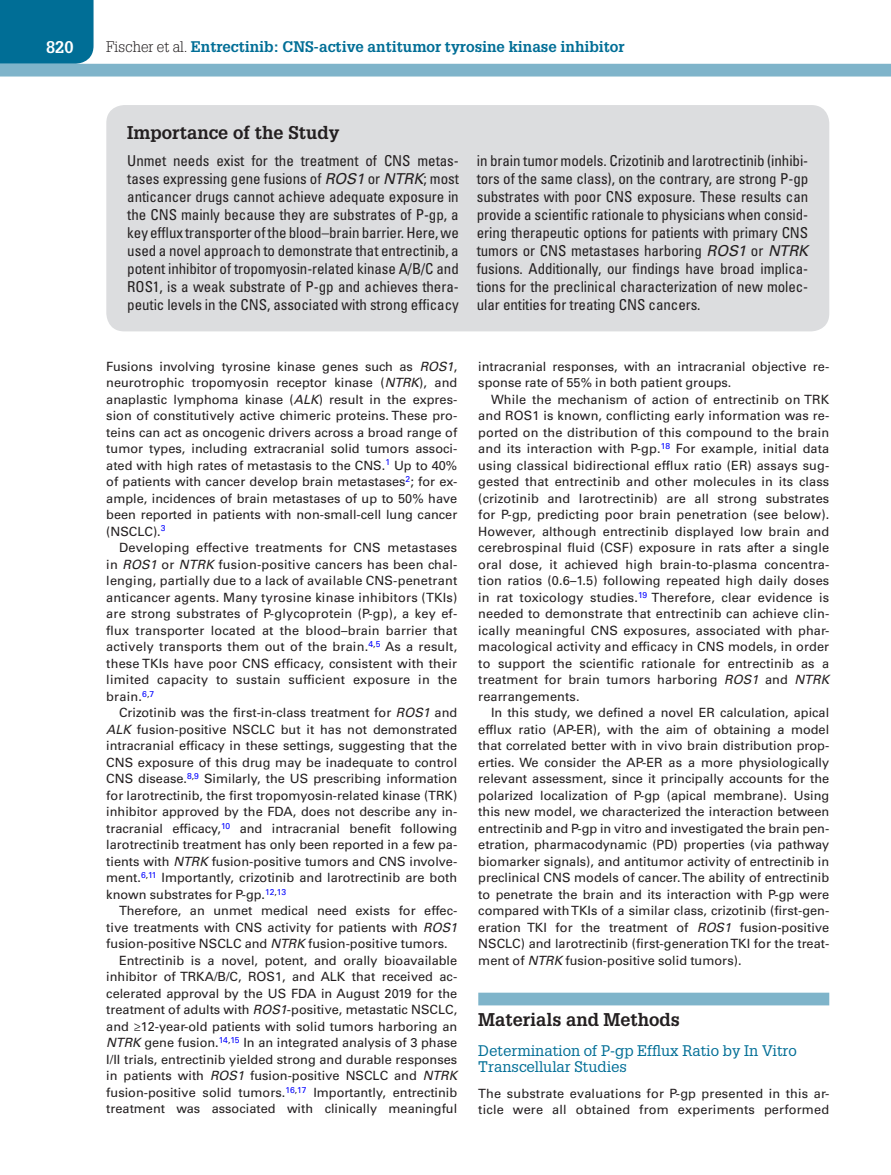
<style>
.page{position:relative;width:891px;height:1175px;background:#fff}
.page>*{position:absolute;margin:0;border:0;box-sizing:border-box;transform-origin:0 0}
.t1{font:700 18px "Glypha LT Std";color:#231f20}
.t2{font:700 16.5px "Glypha LT Std";color:#fff}
.t3{font:condensed 15px/18px "Univers LT Std";letter-spacing:-.005em;color:#231f20;text-align:justify}
.t4{font:700 15px "Glypha LT Std";color:#006e96}
.t5{font:15px/16.5px "Glypha LT Std";color:#006e96}
.t6{font:12.75px/16.5px "Univers LT Std";color:#231f20;text-align:justify}
.s1{font-weight:300;color:#231f20}
.s2{font-style:italic;font-stretch:normal}
.s3{font-style:italic}
</style>
<div class="page">
<div style="left:0;top:0;width:94px;height:64px;background:#006e96"></div>
<div style="left:0;top:64px;width:891px;height:12px;background:#7fb4ca"></div>
<div style="left:478px;top:992px;width:351px;height:13px;background:#7fb4ca"></div>
<div style="left:106px;top:105px;width:723px;height:226px;background:#dcdddf;border-radius:18px"></div>
<p class="t2" style="left:46px;top:37px;width:29px">820</p>
<p class="t4" style="left:106px;top:37px;width:520px"><span class="s1">Fischer et al.</span> Entrectinib: CNS-active antitumor tyrosine kinase inhibitor</p>
<h1 class="t1" style="left:127px;top:121px;width:214px">Importance of the Study</h1>
<p class="t3" style="left:127px;top:151px;width:333px">Unmet needs exist for the treatment of CNS metas&shy;tases expressing gene fusions of <span class="s2">ROS1</span> or <span class="s2">NTRK</span>; most anticancer drugs cannot achieve adequate exposure in the CNS mainly because they are substrates of P-gp, a key efflux transporter of the blood–brain barrier. Here, we used a novel approach to demonstrate that entrectinib, a potent inhibitor of tropomyosin-related kinase A/B/C and ROS1, is a weak substrate of P-gp and achieves thera&shy;peutic levels in the CNS, associated with strong efficacy</p>
<p class="t3" style="left:477px;top:151px;width:333px">in brain tumor models. Crizotinib and larotrectinib (inhibi&shy;tors of the same class), on the contrary, are strong P-gp substrates with poor CNS exposure. These results can provide a scientific rationale to physicians when consid&shy;ering therapeutic options for patients with primary CNS tumors or CNS metastases harboring <span class="s2">ROS1</span> or <span class="s2">NTRK </span>fusions. Additionally, our findings have broad implica&shy;tions for the preclinical characterization of new molec&shy;ular entities for treating CNS cancers.</p>
<p class="t6" style="left:106px;top:358px;width:353px">Fusions involving tyrosine kinase genes such as <span class="s3">ROS1</span>, neurotrophic tropomyosin receptor kinase (<span class="s3">NTRK</span>), and anaplastic lymphoma kinase (<span class="s3">ALK</span>) result in the expres&shy;sion of constitutively active chimeric proteins. These pro&shy;teins can act as oncogenic drivers across a broad range of tumor types, including extracranial solid tumors associ&shy;ated with high rates of metastasis to the CNS.<sup>1</sup> Up to 40% of patients with cancer develop brain metastases<sup>2</sup>; for ex&shy;ample, incidences of brain metastases of up to 50% have been reported in patients with non-small-cell lung cancer (NSCLC).<sup>3</sup></p>
<p class="t6" style="left:106px;top:539px;width:353px;text-indent:13px">Developing effective treatments for CNS metastases in <span class="s3">ROS1</span> or <span class="s3">NTRK</span> fusion-positive cancers has been chal&shy;lenging, partially due to a lack of available CNS-penetrant anticancer agents. Many tyrosine kinase inhibitors (TKIs) are strong substrates of P-glycoprotein (P-gp), a key ef&shy;flux transporter located at the blood–brain barrier that actively transports them out of the brain.<sup>4</sup><sup>,</sup><sup>5</sup> As a result, these TKIs have poor CNS efficacy, consistent with their limited capacity to sustain sufficient exposure in the brain.<sup>6</sup><sup>,</sup><sup>7</sup></p>
<p class="t6" style="left:106px;top:704px;width:353px;text-indent:13px">Crizotinib was the first-in-class treatment for <span class="s3">ROS1</span> and <span class="s3">ALK</span> fusion-positive NSCLC but it has not demonstrated intracranial efficacy in these settings, suggesting that the CNS exposure of this drug may be inadequate to control CNS disease.<sup>8</sup><sup>,</sup><sup>9</sup> Similarly, the US prescribing information for larotrectinib, the first tropomyosin-related kinase (TRK) inhibitor approved by the FDA, does not describe any in&shy;tracranial efficacy,<sup>10</sup> and intracranial benefit following larotrectinib treatment has only been reported in a few pa&shy;tients with <span class="s3">NTRK</span> fusion-positive tumors and CNS involve&shy;ment.<sup>6</sup><sup>,</sup><sup>11</sup> Importantly, crizotinib and larotrectinib are both known substrates for P-gp.<sup>12</sup><sup>,</sup><sup>13</sup></p>
<p class="t6" style="left:119px;top:902px;width:340px">Therefore, an unmet medical need exists for effec-</p>
<p class="t6" style="left:106px;top:919px;width:352px">tive treatments with CNS activity for patients with <span class="s3">ROS1</span></p>
<p class="t6" style="left:106px;top:935px;width:343px">fusion-positive NSCLC and <span class="s3">NTRK</span> fusion-positive tumors.</p>
<p class="t6" style="left:119px;top:952px;width:340px">Entrectinib is a novel, potent, and orally bioavailable</p>
<p class="t6" style="left:106px;top:968px;width:352px">inhibitor of TRKA/B/C, ROS1, and ALK that received ac-</p>
<p class="t6" style="left:106px;top:985px;width:352px">celerated approval by the US FDA in August 2019 for the</p>
<p class="t6" style="left:106px;top:1001px;width:352px">treatment of adults with <span class="s3">ROS1</span>-positive, metastatic NSCLC,</p>
<p class="t6" style="left:106px;top:1018px;width:353px">and ≥12-year-old patients with solid tumors harboring an</p>
<p class="t6" style="left:106px;top:1034px;width:353px"><span class="s3">NTRK</span> gene fusion.<sup>14</sup><sup>,</sup><sup>15</sup> In an integrated analysis of 3 phase</p>
<p class="t6" style="left:106px;top:1051px;width:352px">I/II trials, entrectinib yielded strong and durable responses</p>
<p class="t6" style="left:106px;top:1067px;width:353px">in patients with <span class="s3">ROS1</span> fusion-positive NSCLC and <span class="s3">NTRK</span></p>
<p class="t6" style="left:106px;top:1084px;width:353px">fusion-positive solid tumors.<sup>16</sup><sup>,</sup><sup>17</sup> Importantly, entrectinib</p>
<p class="t6" style="left:106px;top:1100px;width:352px">treatment was associated with clinically meaningful</p>
<p class="t6" style="left:478px;top:358px;width:352px">intracranial responses, with an intracranial objective re&shy;sponse rate of 55% in both patient groups.</p>
<p class="t6" style="left:478px;top:391px;width:353px;text-indent:13px">While the mechanism of action of entrectinib on TRK and ROS1 is known, conflicting early information was re&shy;ported on the distribution of this compound to the brain and its interaction with P-gp.<sup>18</sup> For example, initial data using classical bidirectional efflux ratio (ER) assays sug&shy;gested that entrectinib and other molecules in its class (crizotinib and larotrectinib) are all strong substrates for P-gp, predicting poor brain penetration (see below).<br>However, although entrectinib displayed low brain and cerebrospinal fluid (CSF) exposure in rats after a single oral dose, it achieved high brain-to-plasma concentra&shy;tion ratios (0.6–1.5) following repeated high daily doses in rat toxicology studies.<sup>19</sup> Therefore, clear evidence is needed to demonstrate that entrectinib can achieve clin&shy;ically meaningful CNS exposures, associated with phar&shy;macological activity and efficacy in CNS models, in order to support the scientific rationale for entrectinib as a treatment for brain tumors harboring <span class="s3">ROS1</span> and <span class="s3">NTRK </span>rearrangements.</p>
<p class="t6" style="left:478px;top:704px;width:353px;text-indent:13px">In this study, we defined a novel ER calculation, apical efflux ratio (AP-ER), with the aim of obtaining a model that correlated better with in vivo brain distribution prop&shy;erties. We consider the AP-ER as a more physiologically relevant assessment, since it principally accounts for the polarized localization of P-gp (apical membrane). Using this new model, we characterized the interaction between entrectinib and P-gp in vitro and investigated the brain pen&shy;etration, pharmacodynamic (PD) properties (via pathway biomarker signals), and antitumor activity of entrectinib in preclinical CNS models of cancer. The ability of entrectinib to penetrate the brain and its interaction with P-gp were compared with TKIs of a similar class, crizotinib (first-gen&shy;eration TKI for the treatment of <span class="s3">ROS1</span> fusion-positive NSCLC) and larotrectinib (first-generation TKI for the treat&shy;ment of <span class="s3">NTRK</span> fusion-positive solid tumors).</p>
<h1 class="t1" style="left:478px;top:1008px;width:203px">Materials and Methods</h1>
<p class="t5" style="left:478px;top:1041px;width:320px">Determination of P-gp Efflux Ratio by In Vitro<br>Transcellular Studies</p>
<p class="t6" style="left:478px;top:1085px;width:352px">The substrate evaluations for P-gp presented in this ar&shy;ticle were all obtained from experiments performed</p>
</div>
